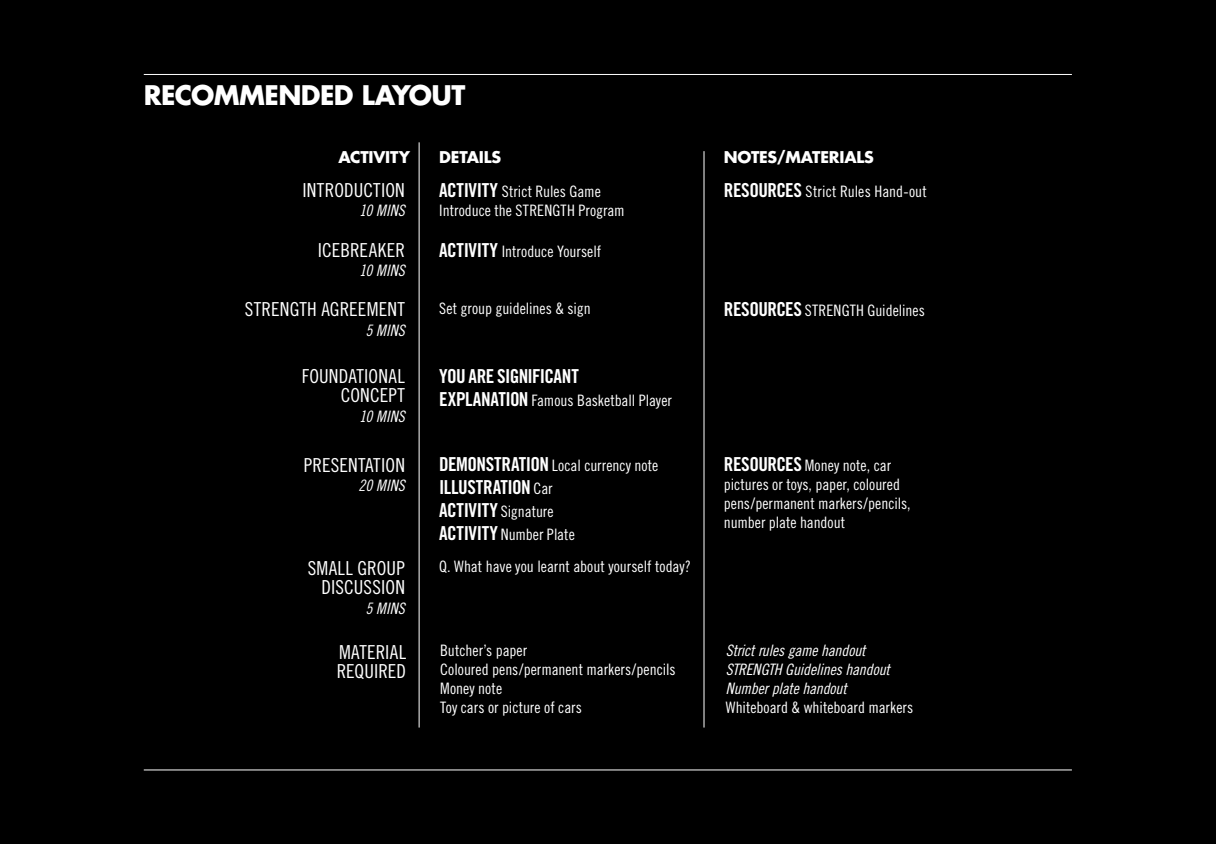
<style>
.page{position:relative;width:1216px;height:844px;background:#fff}
.page>*{position:absolute;margin:0;border:0;box-sizing:border-box;transform-origin:0 0}
.t1{font:700 26.25px "Futura";letter-spacing:-.025em;color:#fff}
.t2{font:19.25px/19.2px "Trade Gothic Cond Eighteen";letter-spacing:.005em;color:#fff;text-align:right}
.t3{font:19.25px "Trade Gothic Bold Cond Twenty";letter-spacing:-.03em;color:#fff}
.t4{font:15.75px/18.9px "Trade Gothic Cond Eighteen";color:#fff}
.t5{font:15.75px/18.9px "Trade Gothic Cond Eighteen Obl";letter-spacing:-.005em;color:#fff}
.t6{font:700 15.75px "Futura";letter-spacing:-.015em;color:#fff}
.s1{font-family:"Trade Gothic Bold Cond Twenty";font-size:19.25px}
.s2{font-family:"Trade Gothic Cond Eighteen";font-size:15.75px}
</style>
<div class="page">
<div style="left:0;top:0;width:1215px;height:843px;background:#000"></div>
<hr style="left:144px;top:74px;width:927px;height:1px;background:#fff">
<hr style="left:144px;top:769px;width:927px;height:1px;background:#fff">
<hr style="left:418px;top:142px;width:1px;height:585px;background:#fff">
<hr style="left:703px;top:151px;width:1px;height:576px;background:#fff">
<h1 class="t1" style="left:144px;top:78px;width:323px">RECOMMENDED LAYOUT</h1>
<p class="t6" style="left:338px;top:147px;width:73px">ACTIVITY</p>
<p class="t6" style="left:439px;top:147px;width:64px">DETAILS</p>
<p class="t6" style="left:723px;top:147px;width:152px">NOTES/MATERIALS</p>
<p class="t2" style="left:302px;top:180px;width:104px">INTRODUCTION</p>
<p class="t5" style="left:359px;top:201px;width:47px">10 MINS</p>
<p class="t4" style="left:439px;top:181px;width:187px"><span class="s1">ACTIVITY</span> Strict Rules Game<br>Introduce the STRENGTH Program</p>
<p class="t4" style="left:723px;top:181px;width:204px"><span class="s1">RESOURCES</span> Strict Rules Hand-out</p>
<p class="t2" style="left:318px;top:240px;width:89px">ICEBREAKER</p>
<p class="t5" style="left:359px;top:261px;width:47px">10 MINS</p>
<p class="t4" style="left:439px;top:241px;width:164px"><span class="s1">ACTIVITY</span> Introduce Yourself</p>
<p class="t2" style="left:245px;top:299px;width:161px">STRENGTH AGREEMENT</p>
<p class="t5" style="left:365px;top:320px;width:41px">5 MINS</p>
<p class="t4" style="left:439px;top:298px;width:153px">Set group guidelines &amp; sign</p>
<p class="t4" style="left:723px;top:300px;width:202px"><span class="s1">RESOURCES</span> STRENGTH Guidelines</p>
<p class="t2" style="left:302px;top:366px;width:105px">FOUNDATIONAL<br>CONCEPT</p>
<p class="t5" style="left:359px;top:406px;width:47px">10 MINS</p>
<p class="t3" style="left:439px;top:364px;width:141px">YOU ARE SIGNIFICANT</p>
<p class="t4" style="left:439px;top:390px;width:234px"><span class="s1">EXPLANATION</span> Famous Basketball Player</p>
<p class="t2" style="left:304px;top:455px;width:103px">PRESENTATION</p>
<p class="t5" style="left:358px;top:475px;width:48px">20 MINS</p>
<p class="t4" style="left:439px;top:456px;width:221px"><span class="s1">DEMONSTRATION</span> Local currency note</p>
<p class="t3" style="left:439px;top:475px;width:115px">ILLUSTRATION <span class="s2">Car</span></p>
<p class="t4" style="left:439px;top:499px;width:137px;line-height:22.8px"><span class="s1">ACTIVITY</span> Signature<br><span class="s1">ACTIVITY</span> Number Plate</p>
<p class="t4" style="left:723px;top:456px;width:188px"><span class="s1">RESOURCES</span> Money note, car pictures or toys, paper, coloured pens/permanent markers/pencils, number plate handout</p>
<p class="t2" style="left:308px;top:558px;width:99px">SMALL GROUP<br>DISCUSSION</p>
<p class="t5" style="left:365px;top:598px;width:41px">5 MINS</p>
<p class="t4" style="left:439px;top:557px;width:253px">Q. What have you learnt about yourself today?</p>
<p class="t2" style="left:337px;top:642px;width:71px;text-align:left">MATERIAL<br>REQUIRED</p>
<p class="t4" style="left:440px;top:640px;width:237px">Butcher’s paper<br>Coloured pens/permanent markers/pencils<br>Money note<br>Toy cars or picture of cars</p>
<p class="t5" style="left:725px;top:640px;width:166px">Strict rules game handout<br>STRENGTH Guidelines handout<br>Number plate handout</p>
<p class="t4" style="left:725px;top:697px;width:189px">Whiteboard &amp; whiteboard markers</p>
</div>
